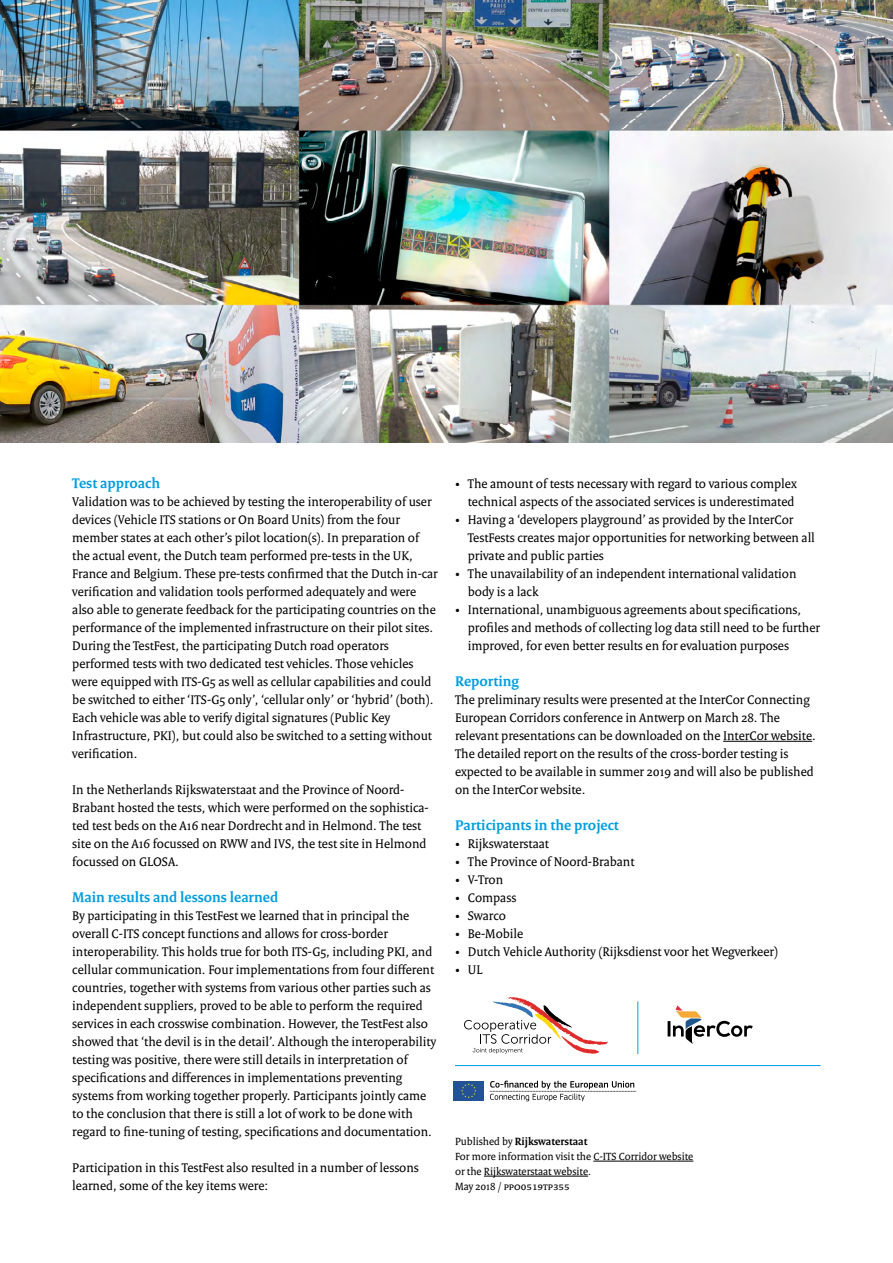
<style>
.page{position:relative;width:893px;height:1263px;background:#fff}
.page>*{position:absolute;margin:0;border:0;box-sizing:border-box;transform-origin:0 0}
._05_RO_Alineakop{font:700 15px "Rijksoverheid Serif";color:#009ede}
._10_RO_Broodtekst{font:13.5px/18px "Rijksoverheid Serif";color:#000}
._19_RO_Afzender_Broo{font:11.25px/15px "Rijksoverheid Serif";color:#000}
.s1{font-weight:700}
</style>
<div class="page">
<hr style="left:593px;top:1161px;width:100px;height:1px;background:#000">
<hr style="left:484px;top:1176px;width:104px;height:1px;background:#000">
<hr style="left:723px;top:741px;width:89px;height:1px;background:#000">
<img style="left:0;top:0;width:893px;height:442px">
<hr style="left:455px;top:1065px;width:366px;height:1px;background:#009ede">
<svg style="left:464px;top:997px;width:144px;height:57px"></svg>
<svg style="left:453px;top:1081px;width:31px;height:20px"></svg>
<div style="left:454px;top:1081px;width:30px;height:19px;background:#245297"></div>
<svg style="left:461px;top:1083px;width:15px;height:15px"></svg>
<svg style="left:490px;top:1081px;width:147px;height:20px"></svg>
<svg style="left:668px;top:1005px;width:85px;height:39px"></svg>
<hr style="left:637px;top:1001px;width:1px;height:53px;background:#009ede">
<p class="_05_RO_Alineakop" style="left:72px;top:474px;width:89px">Test approach</p>
<p class="_10_RO_Broodtekst" style="left:72px;top:492px;width:367px">Validation was to be achieved by testing the interoperability of user devices (Vehicle ITS stations or On Board Units) from the four member states at each other’s pilot location(s). In preparation of the actual event, the Dutch team performed pre-tests in the UK, France and Belgium. These pre-tests confirmed that the Dutch in-car verification and validation tools performed adequately and were also able to generate feedback for the participating countries on the performance of the implemented infrastructure on their pilot sites.</p>
<p class="_10_RO_Broodtekst" style="left:72px;top:636px;width:363px">During the TestFest, the participating Dutch road operators performed tests with two dedicated test vehicles. Those vehicles were equipped with ITS-G5 as well as cellular capabilities and could be switched to either ‘ITS-G5 only’, ‘cellular only’ or ‘hybrid’ (both).<br>Each vehicle was able to verify digital signatures (Public Key Infrastructure, PKI), but could also be switched to a setting without verification.</p>
<p class="_10_RO_Broodtekst" style="left:72px;top:780px;width:358px">In the Netherlands Rijkswaterstaat and the Province of Noord-Brabant hosted the tests, which were performed on the sophistica&shy;ted test beds on the A16 near Dordrecht and in Helmond. The test site on the A16 focussed on RWW and IVS, the test site in Helmond focussed on GLOSA.</p>
<p class="_05_RO_Alineakop" style="left:72px;top:888px;width:207px">Main results and lessons learned</p>
<p class="_10_RO_Broodtekst" style="left:72px;top:906px;width:365px">By participating in this TestFest we learned that in principal the overall C-ITS concept functions and allows for cross-border interoperability. This holds true for both ITS-G5, including PKI, and cellular communication. Four implementations from four different countries, together with systems from various other parties such as independent suppliers, proved to be able to perform the required services in each crosswise combination. However, the TestFest also showed that ‘the devil is in the detail’. Although the interoperability testing was positive, there were still details in interpretation of specifications and differences in implementations preventing systems from working together properly. Participants jointly came to the conclusion that there is still a lot of work to be done with regard to fine-tuning of testing, specifications and documentation.</p>
<p class="_10_RO_Broodtekst" style="left:72px;top:1158px;width:348px">Participation in this TestFest also resulted in a number of lessons learned, some of the key items were:</p>
<p class="_10_RO_Broodtekst" style="left:455px;top:474px;width:343px;text-align:right">• The amount of tests necessary with regard to various complex technical aspects of the associated services is underestimated</p>
<p class="_10_RO_Broodtekst" style="left:468px;top:510px;width:349px;text-indent:-13px">• Having a ‘developers playground’ as provided by the InterCor<br>TestFests creates major opportunities for networking between all private and public parties</p>
<p class="_10_RO_Broodtekst" style="left:468px;top:564px;width:330px;text-indent:-13px">• The unavailability of an independent international validation body is a lack</p>
<p class="_10_RO_Broodtekst" style="left:468px;top:600px;width:354px;text-indent:-13px">• International, unambiguous agreements about specifications, profiles and methods of collecting log data still need to be further improved, for even better results en for evaluation purposes</p>
<p class="_05_RO_Alineakop" style="left:455px;top:672px;width:65px">Reporting</p>
<p class="_10_RO_Broodtekst" style="left:455px;top:690px;width:362px">The preliminary results were presented at the InterCor Connecting European Corridors conference in Antwerp on March 28. The relevant presentations can be downloaded on the InterCor website.<br>The detailed report on the results of the cross-border testing is expected to be available in summer 2019 and will also be published on the InterCor website.</p>
<p class="_05_RO_Alineakop" style="left:455px;top:816px;width:165px">Participants in the project</p>
<p class="_10_RO_Broodtekst" style="left:455px;top:834px;width:96px">• Rijkswaterstaat</p>
<p class="_10_RO_Broodtekst" style="left:455px;top:852px;width:181px">• The Province of Noord-Brabant</p>
<p class="_10_RO_Broodtekst" style="left:455px;top:870px;width:50px">• V-Tron</p>
<p class="_10_RO_Broodtekst" style="left:455px;top:888px;width:63px">• Compass</p>
<p class="_10_RO_Broodtekst" style="left:455px;top:906px;width:53px">• Swarco</p>
<p class="_10_RO_Broodtekst" style="left:455px;top:924px;width:70px">• Be-Mobile</p>
<p class="_10_RO_Broodtekst" style="left:455px;top:942px;width:325px">• Dutch Vehicle Authority (Rijksdienst voor het Wegverkeer)</p>
<p class="_10_RO_Broodtekst" style="left:455px;top:960px;width:29px">• UL</p>
<p class="_19_RO_Afzender_Broo" style="left:455px;top:1134px;width:240px">Published by <span class="s1">Rijkswaterstaat<br></span>For more information visit the C-ITS Corridor website</p>
<p class="_19_RO_Afzender_Broo" style="left:455px;top:1164px;width:138px">or the Rijkswaterstaat website.<br>May 2018 / ppo0519tp355</p>
</div>
